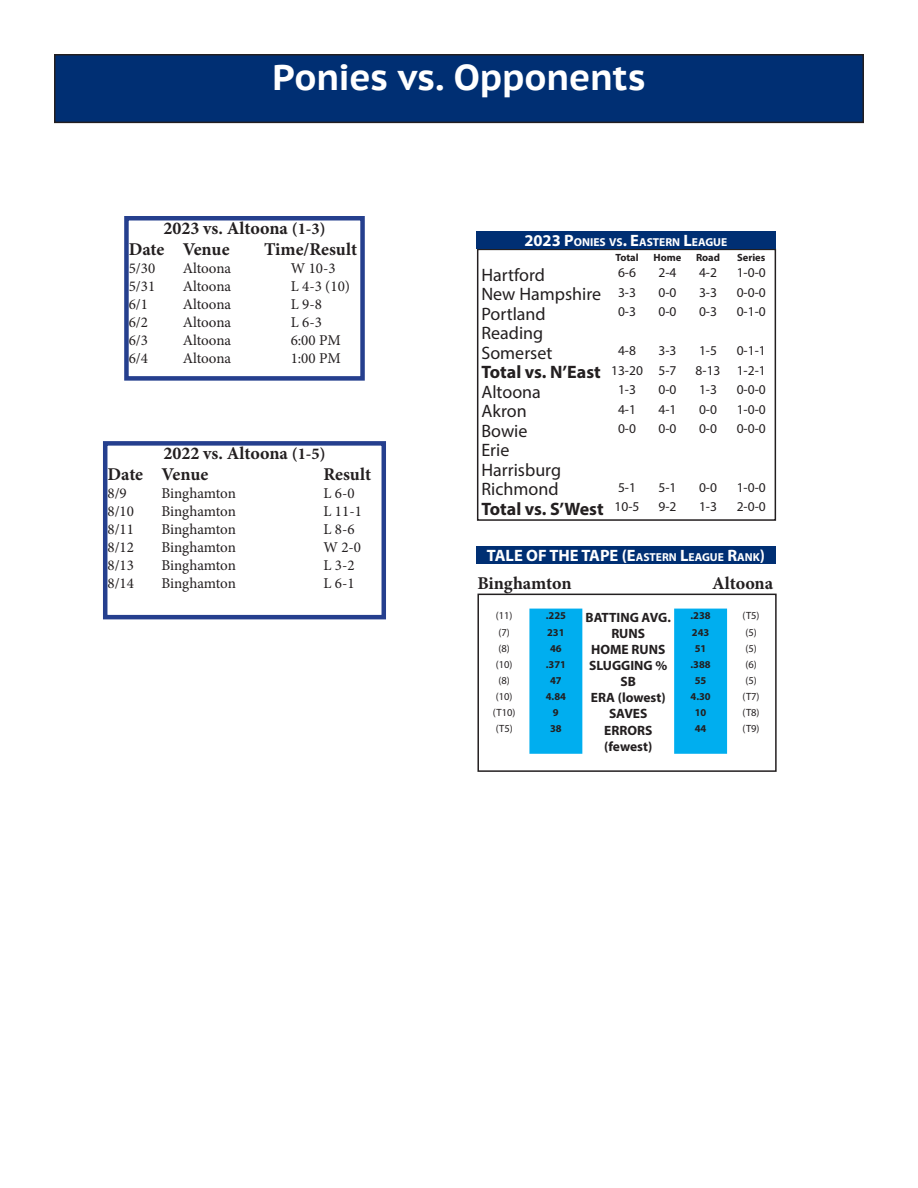
<style>
.page{position:relative;width:918px;height:1188px;background:#fff}
.page>*{position:absolute;margin:0;border:0;box-sizing:border-box;transform-origin:0 0}
.t1{font:700 36px "PT Sans Caption";letter-spacing:-.005em;color:#fff}
.t2{font:700 18px "Minion Pro";letter-spacing:-.005em;color:#231f20}
.t3{font:18px "Myriad Pro";color:#231f20}
.t4{font:700 18px "Myriad Pro";color:#231f20}
.t5{font:700 16.5px "Myriad Pro";color:#fff}
.t6{font:15px "Minion Pro";letter-spacing:-.005em;color:#231f20}
.t7{font:13.5px "Myriad Pro";color:#231f20}
.t8{font:700 13.5px "Myriad Pro";color:#231f20}
.t9{font:700 11.55px "Myriad Pro";color:#fff}
.t10{font:700 10.5px "Myriad Pro";color:#231f20}
.t11{font:10.5px "Myriad Pro";color:#231f20}
.s1{font-size:16.5px}
.s2{font-size:11.55px}
</style>
<div class="page">
<div style="left:55px;top:55px;width:808px;height:67px;background:#002f73"></div>
<div style="left:54px;top:54px;width:810px;height:69px;border:2px solid #231f20"></div>
<div style="left:477px;top:249px;width:299px;height:272px;border:2px solid #231f20"></div>
<div style="left:476px;top:231px;width:299px;height:18px;background:#002f73"></div>
<div style="left:529px;top:609px;width:53px;height:145px;background:#00aeef"></div>
<div style="left:674px;top:609px;width:53px;height:145px;background:#00aeef"></div>
<div style="left:477px;top:594px;width:300px;height:178px;border:2px solid #231f20"></div>
<div style="left:476px;top:546px;width:300px;height:18px;background:#002f73"></div>
<div style="left:124px;top:216px;width:241px;height:165px;border:4px solid #253f8e"></div>
<div style="left:103px;top:441px;width:283px;height:178px;border:4px solid #253f8e"></div>
<p class="t1" style="left:273px;top:53px;width:374px">Ponies vs. Opponents</p>
<p class="t2" style="left:163px;top:215px;width:164px">2023 vs. Altoona <span class="s1">(1-3)</span></p>
<p class="t2" style="left:129px;top:237px;width:102px">Date Venue</p>
<p class="t2" style="left:264px;top:237px;width:95px">Time/Result</p>
<p class="t6" style="left:129px;top:258px;width:28px">5/30</p>
<p class="t6" style="left:183px;top:258px;width:50px">Altoona</p>
<p class="t6" style="left:291px;top:258px;width:46px">W 10-3</p>
<p class="t6" style="left:129px;top:276px;width:28px">5/31</p>
<p class="t6" style="left:183px;top:276px;width:50px">Altoona</p>
<p class="t6" style="left:291px;top:276px;width:61px">L 4-3 (10)</p>
<p class="t6" style="left:129px;top:294px;width:21px">6/1</p>
<p class="t6" style="left:183px;top:294px;width:50px">Altoona</p>
<p class="t6" style="left:291px;top:294px;width:33px">L 9-8</p>
<p class="t6" style="left:129px;top:312px;width:21px">6/2</p>
<p class="t6" style="left:183px;top:312px;width:50px">Altoona</p>
<p class="t6" style="left:291px;top:312px;width:33px">L 6-3</p>
<p class="t6" style="left:129px;top:330px;width:21px">6/3</p>
<p class="t6" style="left:183px;top:330px;width:50px">Altoona</p>
<p class="t6" style="left:291px;top:330px;width:52px">6:00 PM</p>
<p class="t6" style="left:129px;top:348px;width:21px">6/4</p>
<p class="t6" style="left:183px;top:348px;width:50px">Altoona</p>
<p class="t6" style="left:291px;top:348px;width:52px">1:00 PM</p>
<p class="t2" style="left:163px;top:440px;width:164px">2022 vs. Altoona <span class="s1">(1-5)</span></p>
<p class="t2" style="left:107px;top:462px;width:102px">Date Venue</p>
<p class="t2" style="left:323px;top:462px;width:49px">Result</p>
<p class="t6" style="left:107px;top:483px;width:21px">8/9</p>
<p class="t6" style="left:161px;top:483px;width:76px">Binghamton</p>
<p class="t6" style="left:323px;top:483px;width:33px">L 6-0</p>
<p class="t6" style="left:107px;top:501px;width:28px">8/10</p>
<p class="t6" style="left:161px;top:501px;width:76px">Binghamton</p>
<p class="t6" style="left:323px;top:501px;width:40px">L 11-1</p>
<p class="t6" style="left:107px;top:519px;width:28px">8/11</p>
<p class="t6" style="left:161px;top:519px;width:76px">Binghamton</p>
<p class="t6" style="left:323px;top:519px;width:33px">L 8-6</p>
<p class="t6" style="left:107px;top:537px;width:28px">8/12</p>
<p class="t6" style="left:161px;top:537px;width:76px">Binghamton</p>
<p class="t6" style="left:323px;top:537px;width:39px">W 2-0</p>
<p class="t6" style="left:107px;top:555px;width:28px">8/13</p>
<p class="t6" style="left:161px;top:555px;width:76px">Binghamton</p>
<p class="t6" style="left:323px;top:555px;width:33px">L 3-2</p>
<p class="t6" style="left:107px;top:573px;width:28px">8/14</p>
<p class="t6" style="left:161px;top:573px;width:76px">Binghamton</p>
<p class="t6" style="left:323px;top:573px;width:33px">L 6-1</p>
<p class="t9" style="left:524px;top:235px;width:203px"><span class="s1">2023 P</span>ONIES VS<span class="s1">. E</span>ASTERN <span class="s1">L</span>EAGUE</p>
<p class="t10" style="left:615px;top:251px;width:25px">Total</p>
<p class="t10" style="left:654px;top:251px;width:29px">Home</p>
<p class="t10" style="left:696px;top:251px;width:26px">Road</p>
<p class="t10" style="left:737px;top:251px;width:30px">Series</p>
<p class="t3" style="left:481px;top:264px;width:65px">Hartford</p>
<p class="t7" style="left:618px;top:265px;width:19px">6-6</p>
<p class="t7" style="left:659px;top:265px;width:19px">2-4</p>
<p class="t7" style="left:699px;top:265px;width:19px">4-2</p>
<p class="t7" style="left:737px;top:265px;width:31px">1-0-0</p>
<p class="t3" style="left:481px;top:283px;width:121px">New Hampshire</p>
<p class="t7" style="left:618px;top:284px;width:19px">3-3</p>
<p class="t7" style="left:659px;top:284px;width:19px">0-0</p>
<p class="t7" style="left:699px;top:284px;width:19px">3-3</p>
<p class="t7" style="left:737px;top:284px;width:31px">0-0-0</p>
<p class="t3" style="left:481px;top:303px;width:66px">Portland</p>
<p class="t7" style="left:618px;top:304px;width:19px">0-3</p>
<p class="t7" style="left:659px;top:304px;width:19px">0-0</p>
<p class="t7" style="left:699px;top:304px;width:19px">0-3</p>
<p class="t7" style="left:737px;top:304px;width:31px">0-1-0</p>
<p class="t3" style="left:481px;top:322px;width:63px">Reading</p>
<p class="t3" style="left:481px;top:342px;width:72px">Somerset</p>
<p class="t7" style="left:618px;top:343px;width:19px">4-8</p>
<p class="t7" style="left:659px;top:343px;width:19px">3-3</p>
<p class="t7" style="left:699px;top:343px;width:19px">1-5</p>
<p class="t7" style="left:737px;top:343px;width:31px">0-1-1</p>
<p class="t4" style="left:481px;top:360px;width:121px">Total vs. N’East</p>
<p class="t7" style="left:611px;top:362px;width:33px">13-20</p>
<p class="t7" style="left:659px;top:362px;width:19px">5-7</p>
<p class="t7" style="left:696px;top:362px;width:26px">8-13</p>
<p class="t7" style="left:737px;top:362px;width:31px">1-2-1</p>
<p class="t3" style="left:481px;top:381px;width:61px">Altoona</p>
<p class="t7" style="left:618px;top:382px;width:19px">1-3</p>
<p class="t7" style="left:659px;top:382px;width:19px">0-0</p>
<p class="t7" style="left:699px;top:382px;width:19px">1-3</p>
<p class="t7" style="left:737px;top:382px;width:31px">0-0-0</p>
<p class="t3" style="left:481px;top:400px;width:47px">Akron</p>
<p class="t7" style="left:618px;top:401px;width:19px">4-1</p>
<p class="t7" style="left:659px;top:401px;width:19px">4-1</p>
<p class="t7" style="left:699px;top:401px;width:19px">0-0</p>
<p class="t7" style="left:737px;top:401px;width:31px">1-0-0</p>
<p class="t3" style="left:481px;top:420px;width:48px">Bowie</p>
<p class="t7" style="left:618px;top:421px;width:19px">0-0</p>
<p class="t7" style="left:659px;top:421px;width:19px">0-0</p>
<p class="t7" style="left:699px;top:421px;width:19px">0-0</p>
<p class="t7" style="left:737px;top:421px;width:31px">0-0-0</p>
<p class="t3" style="left:481px;top:439px;width:30px">Erie</p>
<p class="t3" style="left:481px;top:459px;width:81px">Harrisburg</p>
<p class="t3" style="left:481px;top:478px;width:79px">Richmond</p>
<p class="t7" style="left:618px;top:479px;width:19px">5-1</p>
<p class="t7" style="left:659px;top:479px;width:19px">5-1</p>
<p class="t7" style="left:699px;top:479px;width:19px">0-0</p>
<p class="t7" style="left:737px;top:479px;width:31px">1-0-0</p>
<p class="t4" style="left:481px;top:497px;width:124px">Total vs. S’West</p>
<p class="t7" style="left:615px;top:499px;width:26px">10-5</p>
<p class="t7" style="left:659px;top:499px;width:19px">9-2</p>
<p class="t7" style="left:699px;top:499px;width:19px">1-3</p>
<p class="t7" style="left:737px;top:499px;width:31px">2-0-0</p>
<p class="t5" style="left:487px;top:544px;width:279px">TALE OF TH E TAPE (E<span class="s2">ASTERN</span> L<span class="s2">EAGUE</span> R<span class="s2">ANK</span>)</p>
<p class="t2" style="left:477px;top:570px;width:96px">Binghamton</p>
<p class="t2" style="left:712px;top:570px;width:62px">Altoona</p>
<p class="t11" style="left:496px;top:609px;width:18px">(11)</p>
<p class="t10" style="left:546px;top:609px;width:22px">.225</p>
<p class="t8" style="left:586px;top:608px;width:87px">BATTING AVG.</p>
<p class="t10" style="left:691px;top:609px;width:22px">.238</p>
<p class="t11" style="left:743px;top:609px;width:19px">(T5)</p>
<p class="t11" style="left:499px;top:626px;width:13px">(7)</p>
<p class="t10" style="left:547px;top:625px;width:19px">231</p>
<p class="t8" style="left:611px;top:624px;width:35px">RUNS</p>
<p class="t10" style="left:692px;top:625px;width:19px">243</p>
<p class="t11" style="left:745px;top:626px;width:13px">(5)</p>
<p class="t11" style="left:499px;top:642px;width:13px">(8)</p>
<p class="t10" style="left:550px;top:641px;width:13px">46</p>
<p class="t8" style="left:591px;top:641px;width:76px">HOME RUNS</p>
<p class="t10" style="left:695px;top:641px;width:13px">51</p>
<p class="t11" style="left:745px;top:642px;width:13px">(5)</p>
<p class="t11" style="left:496px;top:658px;width:18px">(10)</p>
<p class="t10" style="left:546px;top:657px;width:22px">.371</p>
<p class="t8" style="left:589px;top:657px;width:80px">SLUGGING %</p>
<p class="t10" style="left:691px;top:657px;width:22px">.388</p>
<p class="t11" style="left:745px;top:658px;width:13px">(6)</p>
<p class="t11" style="left:499px;top:674px;width:13px">(8)</p>
<p class="t10" style="left:550px;top:674px;width:13px">47</p>
<p class="t8" style="left:621px;top:673px;width:17px">SB</p>
<p class="t10" style="left:695px;top:674px;width:13px">55</p>
<p class="t11" style="left:745px;top:674px;width:13px">(5)</p>
<p class="t11" style="left:496px;top:690px;width:18px">(10)</p>
<p class="t10" style="left:546px;top:690px;width:22px">4.84</p>
<p class="t8" style="left:591px;top:689px;width:76px">ERA (lowest)</p>
<p class="t10" style="left:691px;top:690px;width:22px">4.30</p>
<p class="t11" style="left:743px;top:690px;width:19px">(T7)</p>
<p class="t11" style="left:493px;top:706px;width:24px">(T10)</p>
<p class="t10" style="left:553px;top:706px;width:7px">9</p>
<p class="t8" style="left:609px;top:705px;width:40px">SAVES</p>
<p class="t10" style="left:695px;top:706px;width:13px">10</p>
<p class="t11" style="left:743px;top:706px;width:19px">(T8)</p>
<p class="t11" style="left:496px;top:722px;width:19px">(T5)</p>
<p class="t10" style="left:550px;top:722px;width:13px">38</p>
<p class="t8" style="left:604px;top:721px;width:50px">ERRORS</p>
<p class="t8" style="left:604px;top:737px;width:49px">(fewest)</p>
<p class="t10" style="left:695px;top:722px;width:13px">44</p>
<p class="t11" style="left:743px;top:722px;width:19px">(T9)</p>
</div>
